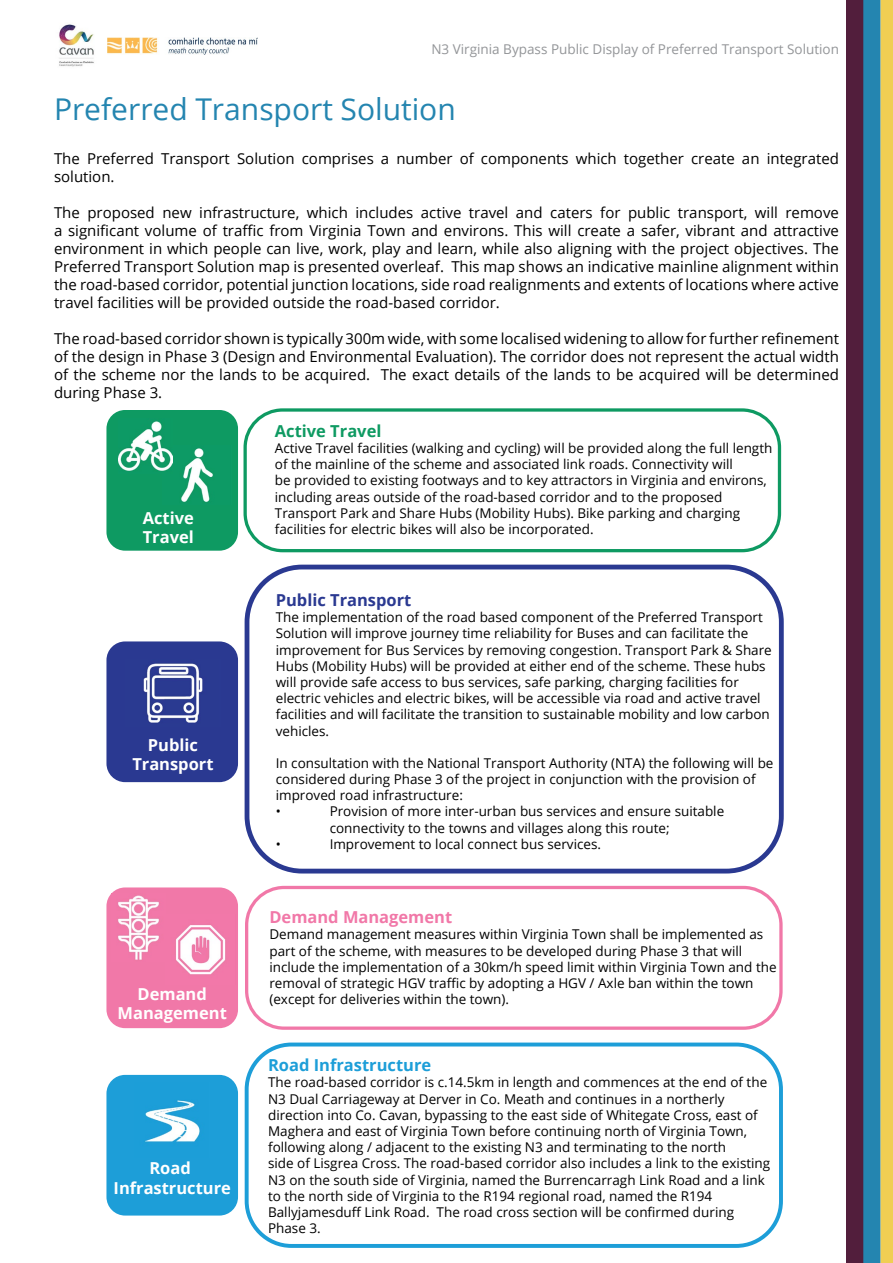
<style>
.page{position:relative;width:893px;height:1263px;background:#fff}
.page>*{position:absolute;margin:0;border:0;box-sizing:border-box;transform-origin:0 0}
.t1{font:30px "Open Sans";color:#2485b0}
.t2{font:700 16.5px/19.8px "Open Sans";color:#fff;text-align:center}
.t3{font:700 16.5px "Open Sans";color:#1d9ed8}
.t4{font:700 16.5px "Open Sans";color:#f178a8}
.t5{font:700 16.5px "Open Sans";color:#2a3991}
.t6{font:700 16.5px "Open Sans";color:#0e9a62}
.t7{font:15px/18px "Open Sans";color:#000;text-align:justify}
.t8{font:13.5px/16.2px "Open Sans";color:#000}
.t9{font:13.5px "Open Sans";color:#939598}
</style>
<div class="page">
<img style="left:59px;top:24px;width:35px;height:43px">
<img style="left:107px;top:37px;width:150px;height:17px">
<div style="left:846px;top:0;width:17px;height:1263px;background:#521e3c"></div>
<svg style="left:863px;top:0;width:30px;height:1263px"></svg>
<div style="left:106px;top:1075px;width:132px;height:140px;background:#1d9ed8;border-radius:19px"></div>
<div style="left:245px;top:1042px;width:538px;height:206px;border:4px solid #1d9ed8;border-radius:45px"></div>
<img style="left:145px;top:1100px;width:55px;height:42px">
<div style="left:106px;top:887px;width:132px;height:141px;background:#f178a8;border-radius:19px"></div>
<div style="left:245px;top:886px;width:538px;height:144px;border:3px solid #f178a8;border-radius:37px"></div>
<img style="left:118px;top:895px;width:42px;height:65px">
<img style="left:176px;top:925px;width:50px;height:50px">
<div style="left:106px;top:641px;width:132px;height:141px;background:#2a3991;border-radius:19px"></div>
<div style="left:245px;top:565px;width:539px;height:308px;border:5px solid #2a3991;border-radius:55px"></div>
<img style="left:143px;top:663px;width:60px;height:60px">
<div style="left:106px;top:410px;width:132px;height:141px;background:#0e9a62;border-radius:19px"></div>
<div style="left:243px;top:408px;width:538px;height:144px;border:3px solid #0e9a62;border-radius:37px"></div>
<img style="left:172px;top:448px;width:41px;height:54px">
<img style="left:118px;top:421px;width:54px;height:50px">
<p class="t9" style="left:431px;top:39px;width:409px">N3 Virginia Bypass Public Display of Preferred Transport Solution</p>
<h1 class="t1" style="left:54px;top:88px;width:403px">Preferred Transport Solution</h1>
<p class="t7" style="left:54px;top:149px;width:786px">The Preferred Transport Solution comprises a number of components which together create an integrated solution.</p>
<p class="t7" style="left:54px;top:203px;width:786px">The proposed new infrastructure, which includes active travel and caters for public transport, will remove a significant volume of traffic from Virginia Town and environs. This will create a safer, vibrant and attractive environment in which people can live, work, play and learn, while also aligning with the project objectives. The Preferred Transport Solution map is presented overleaf. This map shows an indicative mainline alignment within the road-based corridor, potential junction locations, side road realignments and extents of locations where active travel facilities will be provided outside the road-based corridor.</p>
<p class="t7" style="left:54px;top:329px;width:786px">The road-based corridor shown is typically 300m wide, with some localised widening to allow for further refinement of the design in Phase 3 (Design and Environmental Evaluation). The corridor does not represent the actual width of the scheme nor the lands to be acquired. The exact details of the lands to be acquired will be determined during Phase 3.</p>
<p class="t2" style="left:143px;top:507px;width:53px;text-align:left">Active<br>Travel</p>
<p class="t2" style="left:132px;top:734px;width:83px">Public<br>Transport</p>
<p class="t2" style="left:138px;top:983px;width:71px">Demand</p>
<p class="t2" style="left:118px;top:1003px;width:111px">Management</p>
<p class="t2" style="left:114px;top:1158px;width:119px">Road<br>Infrastructure</p>
<p class="t6" style="left:275px;top:419px;width:108px">Active Travel</p>
<p class="t8" style="left:275px;top:440px;width:499px">Active Travel facilities (walking and cycling) will be provided along the full length of the mainline of the scheme and associated link roads. Connectivity will<br>be provided to existing footways and to key attractors in Virginia and environs, including areas outside of the road-based corridor and to the proposed Transport Park and Share Hubs (Mobility Hubs). Bike parking and charging facilities for electric bikes will also be incorporated.</p>
<p class="t5" style="left:276px;top:588px;width:137px">Public Transport</p>
<p class="t8" style="left:276px;top:609px;width:498px">The implementation of the road based component of the Preferred Transport Solution will improve journey time reliability for Buses and can facilitate the improvement for Bus Services by removing congestion. Transport Park &amp; Share Hubs (Mobility Hubs) will be provided at either end of the scheme. These hubs will provide safe access to bus services, safe parking, charging facilities for electric vehicles and electric bikes, will be accessible via road and active travel facilities and will facilitate the transition to sustainable mobility and low carbon vehicles.</p>
<p class="t8" style="left:276px;top:754px;width:499px">In consultation with the National Transport Authority (NTA) the following will be considered during Phase 3 of the project in conjunction with the provision of improved road infrastructure:<br>•</p>
<p class="t8" style="left:330px;top:803px;width:396px">Provision of more inter-urban bus services and ensure suitable connectivity to the towns and villages along this route;</p>
<p class="t8" style="left:276px;top:835px;width:7px">•</p>
<p class="t8" style="left:330px;top:835px;width:273px">Improvement to local connect bus services.</p>
<p class="t4" style="left:269px;top:905px;width:184px">Demand Management</p>
<p class="t8" style="left:269px;top:926px;width:509px">Demand management measures within Virginia Town shall be implemented as part of the scheme, with measures to be developed during Phase 3 that will include the implementation of a 30km/h speed limit within Virginia Town and the removal of strategic HGV traffic by adopting a HGV / Axle ban within the town</p>
<p class="t8" style="left:269px;top:991px;width:241px">(except for deliveries within the town).</p>
<p class="t3" style="left:268px;top:1054px;width:165px">Road Infrastructure</p>
<p class="t8" style="left:268px;top:1074px;width:504px">The road-based corridor is c.14.5km in length and commences at the end of the N3 Dual Carriageway at Derver in Co. Meath and continues in a northerly direction into Co. Cavan, bypassing to the east side of Whitegate Cross, east of Maghera and east of Virginia Town before continuing north of Virginia Town, following along / adjacent to the existing N3 and terminating to the north<br>side of Lisgrea Cross. The road-based corridor also includes a link to the existing N3 on the south side of Virginia, named the Burrencarragh Link Road and a link to the north side of Virginia to the R194 regional road, named the R194<br>Ballyjamesduff Link Road. The road cross section will be confirmed during Phase 3.</p>
</div>
